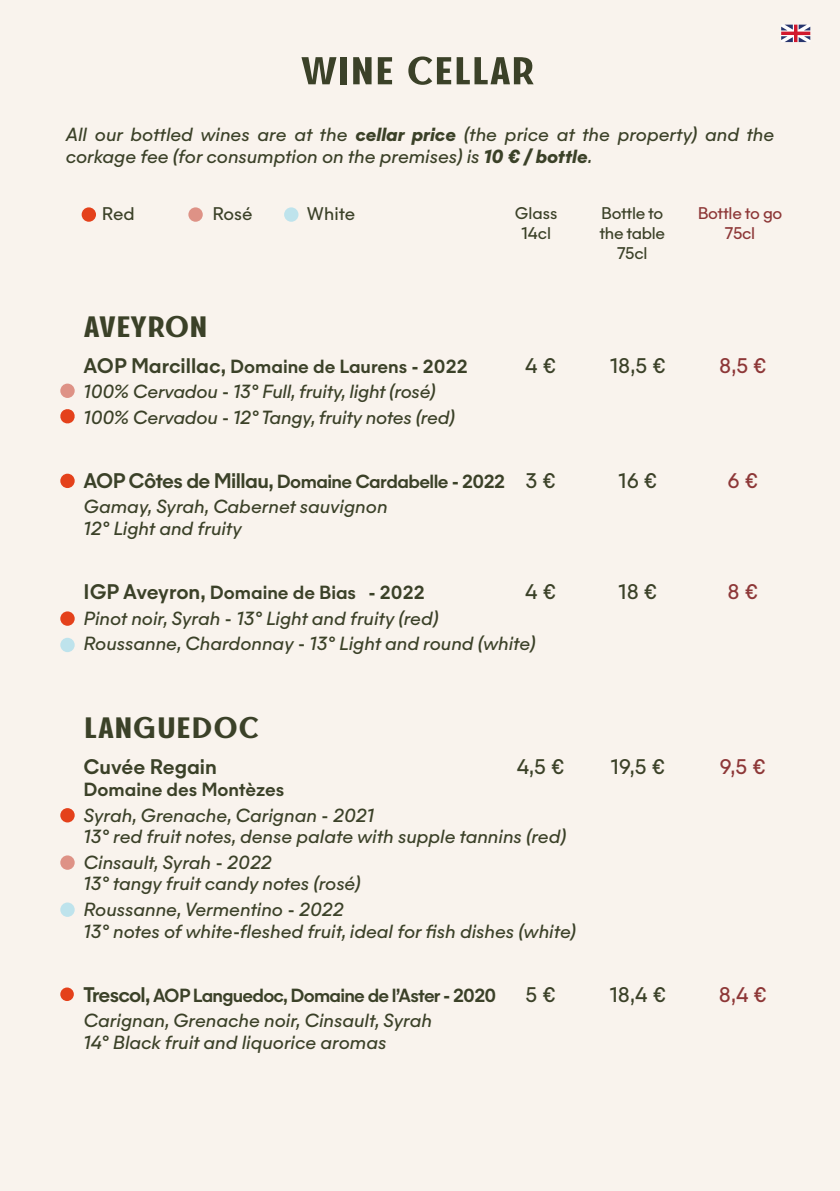
<style>
.page{position:relative;width:840px;height:1191px;background:#fff}
.page>*{position:absolute;margin:0;border:0;box-sizing:border-box;transform-origin:0 0}
.t1{font:52px "MADE The Artist Sans";letter-spacing:-.01em;color:#3b4128}
.t2{font:40px "MADE The Artist Sans";letter-spacing:-.015em;color:#3b4128}
.t3{font:20px "Majorant";color:#3b4128}
.t4{font:20px "Majorant";color:#8d3737}
.t5{font:500 20px "Majorant";color:#3b4128}
.t6{font:italic 18px/21.6px "Majorant";color:#3b4128}
.t7{font:500 18px "Majorant";letter-spacing:-.015em;color:#3b4128}
.t8{font:500 18px "Majorant";letter-spacing:-.04em;color:#3b4128}
.t9{font:17.4px "Majorant";color:#3b4128}
.t10{font:16px/20.2px "Majorant";letter-spacing:-.02em;color:#3b4128;text-align:center}
.t11{font:16px/20.2px "Majorant";letter-spacing:-.02em;color:#8d3737;text-align:center}
.t12{font:16px/20.2px "Majorant";color:#3b4128;text-align:center}
.s1{font-weight:700}
.s2{font-size:20px}
.s3{font-weight:400;font-size:20px}
</style>
<div class="page">
<div style="left:0;top:0;width:839px;height:1191px;background:#f9f3ed"></div>
<div style="left:284px;top:207px;width:14px;height:15px;background:#bee3ec;border-radius:50%"></div>
<div style="left:188px;top:207px;width:15px;height:15px;background:#de9286;border-radius:50%"></div>
<div style="left:82px;top:207px;width:14px;height:15px;background:#e4411b;border-radius:50%"></div>
<div style="left:60px;top:383px;width:15px;height:15px;background:#de9286;border-radius:50%"></div>
<svg style="left:60px;top:409px;width:15px;height:15px"></svg>
<div style="left:60px;top:474px;width:15px;height:14px;background:#e4411b;border-radius:50%"></div>
<div style="left:60px;top:611px;width:15px;height:15px;background:#e4411b;border-radius:50%"></div>
<div style="left:60px;top:638px;width:15px;height:14px;background:#bee3ec;border-radius:50%"></div>
<div style="left:60px;top:808px;width:15px;height:14px;background:#e4411b;border-radius:50%"></div>
<div style="left:60px;top:855px;width:15px;height:14px;background:#de9286;border-radius:50%"></div>
<div style="left:60px;top:902px;width:15px;height:15px;background:#bee3ec;border-radius:50%"></div>
<div style="left:60px;top:987px;width:14px;height:14px;background:#e4411b;border-radius:50%"></div>
<svg style="left:781px;top:25px;width:28px;height:17px"></svg>
<h1 class="t1" style="left:300px;top:27px;width:236px">wine cellar</h1>
<p class="t6" style="left:66px;top:124px;width:709px">All our bottled wines are at the <span class="s1">cellar price</span> (the price at the property) and the corkage fee (for consumption on the premises) is <span class="s1">10 € / bottle</span>.</p>
<p class="t9" style="left:102px;top:202px;width:34px">Red</p>
<p class="t9" style="left:212px;top:202px;width:42px">Rosé</p>
<p class="t9" style="left:307px;top:202px;width:50px">White</p>
<p class="t12" style="left:514px;top:203px;width:44px">Glass<br>14cl</p>
<p class="t10" style="left:599px;top:203px;width:67px">Bottle to the table<br>75cl</p>
<p class="t11" style="left:697px;top:203px;width:86px">Bottle to go<br>75cl</p>
<h2 class="t2" style="left:84px;top:292px;width:126px">aveyron</h2>
<p class="t7" style="left:84px;top:354px;width:385px"><span class="s2">AOP Marcillac,</span> Domaine de Laurens - 2022</p>
<p class="t3" style="left:525px;top:352px;width:33px">4 €</p>
<p class="t3" style="left:609px;top:352px;width:57px">18,5 €</p>
<p class="t4" style="left:718px;top:352px;width:49px">8,5 €</p>
<p class="t6" style="left:84px;top:379px;width:373px;line-height:25.6px">100% Cervadou - 13° Full, fruity, light (rosé)<br>100% Cervadou - 12° Tangy, fruity notes (red)</p>
<p class="t7" style="left:84px;top:470px;width:473px"><span class="s2">AOP Côtes de Millau,</span> Domaine Cardabelle - 2022 <span class="s3">3 €</span></p>
<p class="t3" style="left:618px;top:468px;width:40px">16 €</p>
<p class="t4" style="left:727px;top:468px;width:32px">6 €</p>
<p class="t6" style="left:84px;top:496px;width:305px">Gamay, Syrah, Cabernet sauvignon<br>12° Light and fruity</p>
<p class="t7" style="left:84px;top:581px;width:342px"><span class="s2">IGP Aveyron,</span> Domaine de Bias - 2022</p>
<p class="t3" style="left:525px;top:579px;width:33px">4 €</p>
<p class="t3" style="left:618px;top:579px;width:40px">18 €</p>
<p class="t4" style="left:727px;top:579px;width:32px">8 €</p>
<p class="t6" style="left:84px;top:605px;width:453px;line-height:25.6px">Pinot noir, Syrah - 13° Light and fruity (red)<br>Roussanne, Chardonnay - 13° Light and round (white)</p>
<h2 class="t2" style="left:84px;top:694px;width:177px">languedoc</h2>
<p class="t5" style="left:84px;top:754px;width:135px">Cuvée Regain</p>
<p class="t3" style="left:516px;top:754px;width:49px">4,5 €</p>
<p class="t3" style="left:610px;top:754px;width:56px">19,5 €</p>
<p class="t4" style="left:719px;top:754px;width:48px">9,5 €</p>
<p class="t7" style="left:84px;top:778px;width:202px">Domaine des Montèzes</p>
<p class="t6" style="left:84px;top:804px;width:484px">Syrah, Grenache, Carignan - 2021<br>13° red fruit notes, dense palate with supple tannins (red)</p>
<p class="t6" style="left:84px;top:851px;width:278px">Cinsault, Syrah - 2022<br>13° tangy fruit candy notes (rosé)</p>
<p class="t6" style="left:84px;top:898px;width:493px">Roussanne, Vermentino - 2022<br>13° notes of white-fleshed fruit, ideal for fish dishes (white)</p>
<p class="t8" style="left:84px;top:983px;width:414px"><span class="s2">Trescol,</span> AOP Languedoc, Domaine de l’Aster - 2020</p>
<p class="t3" style="left:525px;top:981px;width:32px">5 €</p>
<p class="t3" style="left:609px;top:981px;width:58px">18,4 €</p>
<p class="t4" style="left:718px;top:981px;width:50px">8,4 €</p>
<p class="t6" style="left:84px;top:1009px;width:349px">Carignan, Grenache noir, Cinsault, Syrah<br>14° Black fruit and liquorice aromas</p>
</div>
